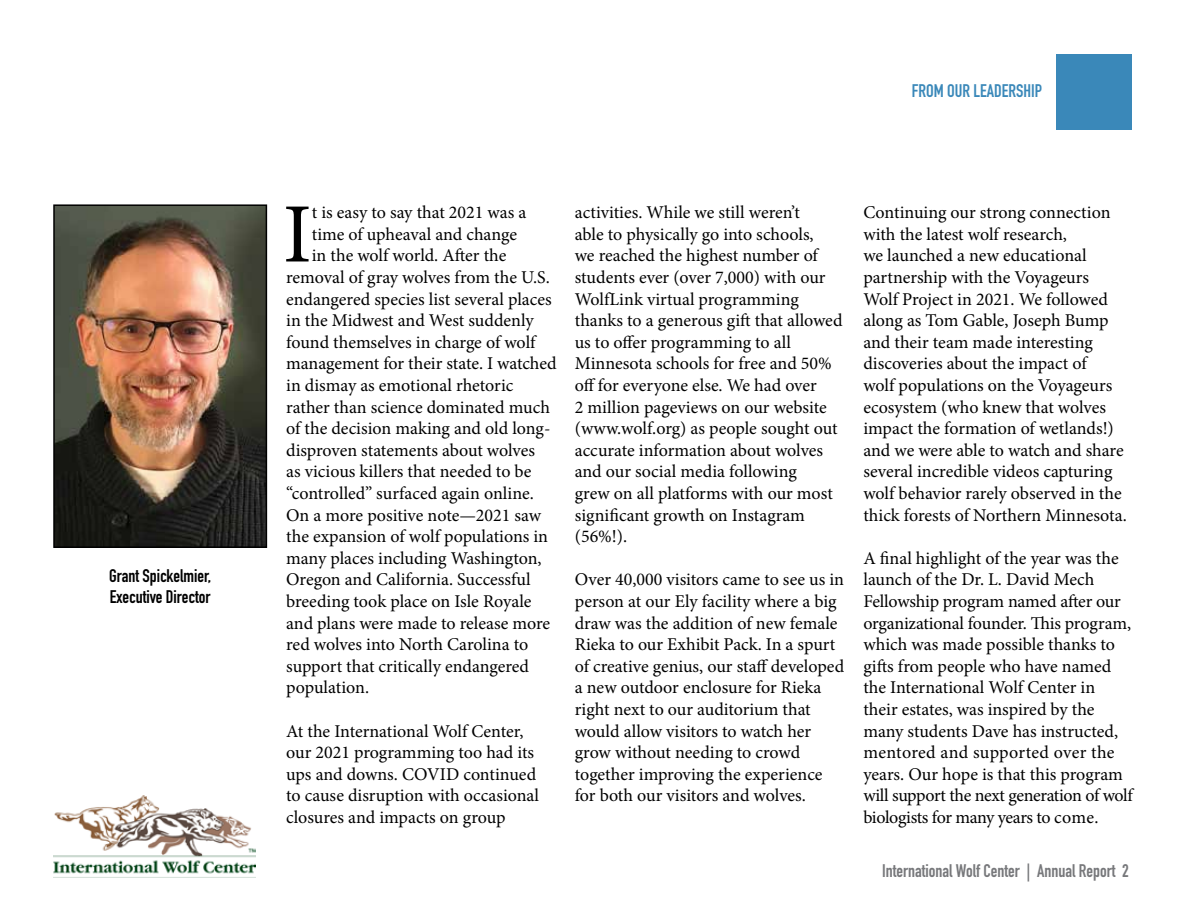
<style>
.page{position:relative;width:1188px;height:918px;background:#fff}
.page>*{position:absolute;margin:0;border:0;box-sizing:border-box;transform-origin:0 0}
.t1{font:84.45px "Minion Pro";color:#000}
.t2{font:18px/21.6px "Minion Pro";letter-spacing:-.005em;color:#000}
.t3{font:700 18px "DIN Condensed";color:#77787b}
.t4{font:700 18px/21.6px "DIN Condensed";color:#000}
.t5{font:700 18px "DIN Condensed";color:#3a88b9}
</style>
<div class="page">
<div style="left:1057px;top:54px;width:75px;height:75px;background:#3a88b9"></div>
<img style="left:56px;top:207px;width:208px;height:338px">
<div style="left:53px;top:204px;width:214px;height:344px;border:2px solid #000"></div>
<img style="left:54px;top:796px;width:202px;height:82px">
<p class="t4" style="left:109px;top:564px;width:103px">Grant Spickelmier,<br>Executive Director</p>
<p class="t5" style="left:912px;top:79px;width:132px">FROM OUR LEADERSHIP</p>
<h1 class="t1" style="left:283px;top:178px;width:30px">I</h1>
<p class="t2" style="left:312px;top:202px;width:216px">t is easy to say that 2021 was a</p>
<p class="t2" style="left:312px;top:223px;width:207px">time of upheaval and change</p>
<p class="t2" style="left:312px;top:245px;width:196px">in the wolf world. After the</p>
<p class="t2" style="left:286px;top:267px;width:265px">removal of gray wolves from the U.S.</p>
<p class="t2" style="left:286px;top:288px;width:267px">endangered species list several places</p>
<p class="t2" style="left:286px;top:310px;width:249px">in the Midwest and West suddenly</p>
<p class="t2" style="left:286px;top:331px;width:251px">found themselves in charge of wolf</p>
<p class="t2" style="left:286px;top:353px;width:272px">management for their state. I watched</p>
<p class="t2" style="left:286px;top:375px;width:229px">in dismay as emotional rhetoric</p>
<p class="t2" style="left:286px;top:396px;width:265px">rather than science dominated much</p>
<p class="t2" style="left:286px;top:418px;width:266px">of the decision making and old long-</p>
<p class="t2" style="left:286px;top:439px;width:250px">disproven statements about wolves</p>
<p class="t2" style="left:286px;top:461px;width:247px">as vicious killers that needed to be</p>
<p class="t2" style="left:286px;top:483px;width:249px">“controlled” surfaced again online.</p>
<p class="t2" style="left:286px;top:504px;width:257px">On a more positive note—2021 saw</p>
<p class="t2" style="left:286px;top:526px;width:263px">the expansion of wolf populations in</p>
<p class="t2" style="left:286px;top:547px;width:257px">many places including Washington,</p>
<p class="t2" style="left:286px;top:569px;width:246px">Oregon and California. Successful</p>
<p class="t2" style="left:286px;top:591px;width:247px">breeding took place on Isle Royale</p>
<p class="t2" style="left:286px;top:612px;width:266px">and plans were made to release more</p>
<p class="t2" style="left:286px;top:634px;width:244px">red wolves into North Carolina to</p>
<p class="t2" style="left:286px;top:655px;width:244px">support that critically endangered</p>
<p class="t2" style="left:286px;top:677px;width:84px">population.</p>
<p class="t2" style="left:286px;top:720px;width:254px">At the International Wolf Center, our 2021 programming too had its ups and downs. COVID continued to cause disruption with occasional closures and impacts on group</p>
<p class="t2" style="left:575px;top:202px;width:269px">activities. While we still weren’t<br>able to physically go into schools,<br>we reached the highest number of students ever (over 7,000) with our<br>WolfLink virtual programming thanks to a generous gift that allowed us to offer programming to all<br>Minnesota schools for free and 50% off for everyone else. We had over<br>2 million pageviews on our website (www.wolf.org) as people sought out accurate information about wolves and our social media following<br>grew on all platforms with our most significant growth on Instagram (56%!).</p>
<p class="t2" style="left:575px;top:569px;width:271px">Over 40,000 visitors came to see us in person at our Ely facility where a big draw was the addition of new female Rieka to our Exhibit Pack. In a spurt of creative genius, our staff developed a new outdoor enclosure for Rieka right next to our auditorium that would allow visitors to watch her grow without needing to crowd together improving the experience for both our visitors and wolves.</p>
<p class="t2" style="left:863px;top:202px;width:265px">Continuing our strong connection with the latest wolf research,<br>we launched a new educational partnership with the Voyageurs Wolf Project in 2021. We followed along as Tom Gable, Joseph Bump and their team made interesting discoveries about the impact of<br>wolf populations on the Voyageurs ecosystem (who knew that wolves impact the formation of wetlands!) and we were able to watch and share several incredible videos capturing wolf behavior rarely observed in the thick forests of Northern Minnesota.</p>
<p class="t2" style="left:863px;top:547px;width:271px">A final highlight of the year was the launch of the Dr. L. David Mech Fellowship program named after our organizational founder. This program, which was made possible thanks to gifts from people who have named the International Wolf Center in their estates, was inspired by the many students Dave has instructed, mentored and supported over the years. Our hope is that this program will support the next generation of wolf biologists for many years to come.</p>
<p class="t3" style="left:882px;top:858px;width:248px">International Wolf Center | Annual Report 2</p>
</div>
